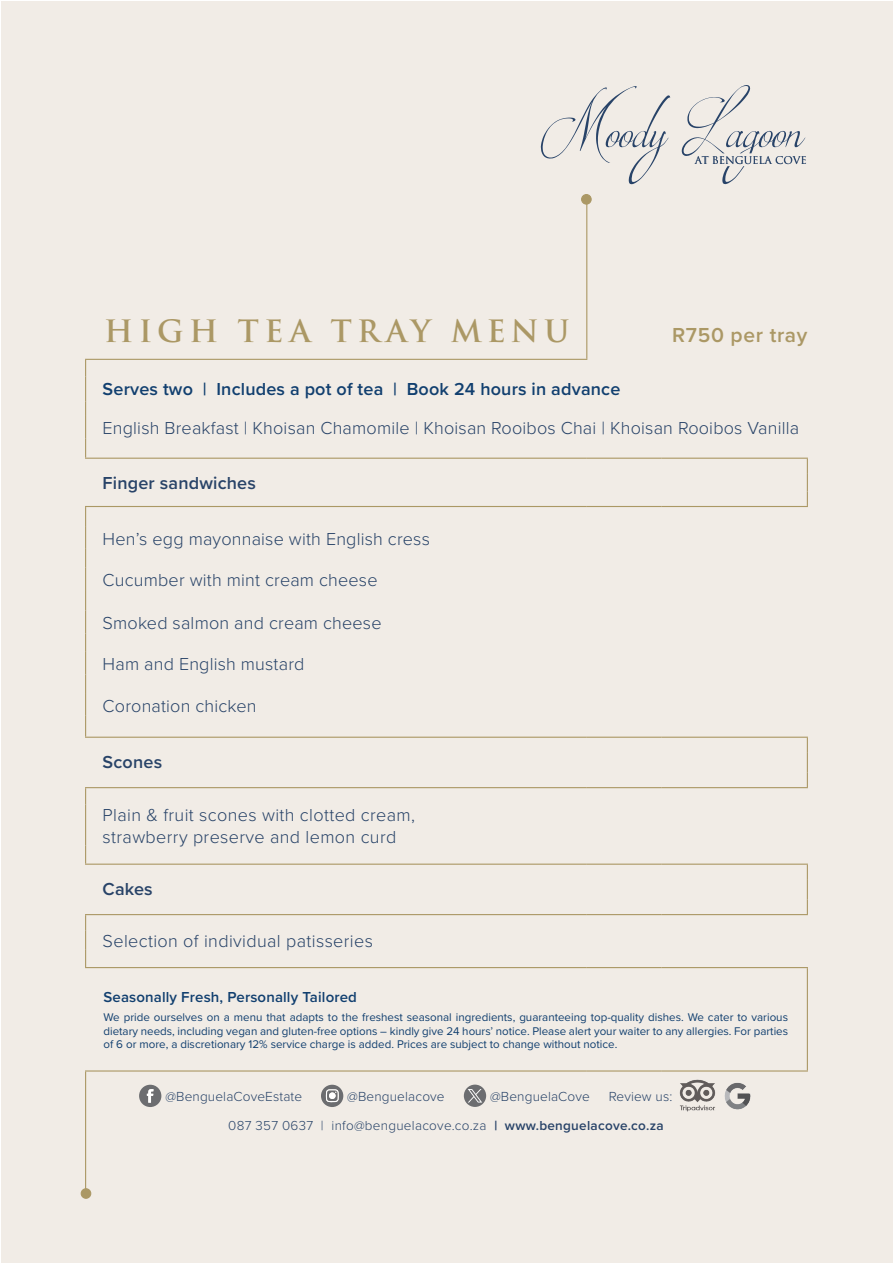
<style>
.page{position:relative;width:893px;height:1263px;background:#fff}
.page>*{position:absolute;margin:0;border:0;box-sizing:border-box;transform-origin:0 0}
.Header_BC_Menu_TK21{font:600 30px "Trajan Pro 3";letter-spacing:.18em;color:#ab9865}
.Body_copy_Bold_BC_Menu_TK21{font:600 21px "Proxima Nova";letter-spacing:.03em;color:#ab9865}
.Body_copy_BC_Menu_TK21{font:300 18px "Proxima Nova";letter-spacing:.01em;color:#284368}
.Body_copy_Bold{font:600 18px "Proxima Nova";letter-spacing:.01em;color:#113f6f}
.Body_copy_Bold_BC_Menu_TK21-2{font:600 18px "Proxima Nova";letter-spacing:.01em;color:#284368}
.t1{font:600 15px "Proxima Nova";letter-spacing:.01em;color:#113f6f}
.Body_copy_BC_Menu_TK21-2{font:300 13.65px "Proxima Nova";letter-spacing:.01em;color:#284368}
.t2{font:300 13.5px "Proxima Nova";letter-spacing:.02em;color:#284368}
.t3{font:11.55px/13px "Proxima Nova";color:#113f6f;text-align:justify}
.t4{font:10.35px "Trajan Pro";color:#284368}
.s1{font-weight:700}
.s2{font-weight:600}
</style>
<div class="page">
<div style="left:1px;top:1px;width:892px;height:1262px;background:#f1ece6"></div>
<hr style="left:586px;top:199px;width:1px;height:160px;background:#ab9865">
<hr style="left:85px;top:359px;width:502px;height:1px;background:#ab9865">
<svg style="left:85px;top:360px;width:1px;height:98px"></svg>
<hr style="left:85px;top:458px;width:502px;height:1px;background:#ab9865">
<hr style="left:587px;top:458px;width:74px;height:1px;background:#ab9865">
<hr style="left:661px;top:458px;width:147px;height:1px;background:#ab9865">
<svg style="left:807px;top:459px;width:1px;height:47px"></svg>
<hr style="left:85px;top:506px;width:502px;height:1px;background:#ab9865">
<hr style="left:587px;top:506px;width:74px;height:1px;background:#ab9865">
<hr style="left:661px;top:506px;width:147px;height:1px;background:#ab9865">
<svg style="left:85px;top:507px;width:1px;height:230px"></svg>
<hr style="left:85px;top:737px;width:502px;height:1px;background:#ab9865">
<hr style="left:587px;top:737px;width:74px;height:1px;background:#ab9865">
<hr style="left:661px;top:737px;width:147px;height:1px;background:#ab9865">
<svg style="left:807px;top:738px;width:1px;height:49px"></svg>
<svg style="left:85px;top:788px;width:1px;height:17px"></svg>
<hr style="left:85px;top:787px;width:502px;height:1px;background:#ab9865">
<hr style="left:587px;top:787px;width:74px;height:1px;background:#ab9865">
<hr style="left:661px;top:787px;width:147px;height:1px;background:#ab9865">
<hr style="left:85px;top:805px;width:1px;height:41px;background:#ab9865">
<svg style="left:85px;top:846px;width:1px;height:18px"></svg>
<hr style="left:85px;top:864px;width:502px;height:1px;background:#ab9865">
<hr style="left:587px;top:864px;width:74px;height:1px;background:#ab9865">
<hr style="left:661px;top:864px;width:147px;height:1px;background:#ab9865">
<svg style="left:807px;top:865px;width:1px;height:49px"></svg>
<hr style="left:85px;top:914px;width:502px;height:1px;background:#ab9865">
<hr style="left:587px;top:914px;width:74px;height:1px;background:#ab9865">
<hr style="left:661px;top:914px;width:147px;height:1px;background:#ab9865">
<svg style="left:85px;top:915px;width:1px;height:52px"></svg>
<hr style="left:85px;top:967px;width:502px;height:1px;background:#ab9865">
<hr style="left:587px;top:967px;width:74px;height:1px;background:#ab9865">
<hr style="left:661px;top:967px;width:147px;height:1px;background:#ab9865">
<hr style="left:807px;top:968px;width:1px;height:102px;background:#ab9865">
<hr style="left:85px;top:1071px;width:1px;height:121px;background:#ab9865">
<hr style="left:85px;top:1070px;width:502px;height:1px;background:#ab9865">
<hr style="left:587px;top:1070px;width:74px;height:1px;background:#ab9865">
<hr style="left:661px;top:1070px;width:147px;height:1px;background:#ab9865">
<div style="left:582px;top:195px;width:9px;height:9px;background:#ab9865;border-radius:50%"></div>
<div style="left:581px;top:194px;width:11px;height:11px;border:1px solid #ab9865;border-radius:50%"></div>
<svg style="left:541px;top:86px;width:129px;height:98px"></svg>
<svg style="left:682px;top:85px;width:124px;height:99px"></svg>
<div style="left:81px;top:1189px;width:10px;height:9px;background:#ab9865;border-radius:50%"></div>
<div style="left:81px;top:1188px;width:10px;height:11px;border:1px solid #ab9865;border-radius:50%"></div>
<svg style="left:139px;top:1085px;width:22px;height:22px"></svg>
<svg style="left:321px;top:1085px;width:22px;height:22px"></svg>
<div style="left:329px;top:1092px;width:7px;height:7px;background:#fff;border-radius:50%"></div>
<img style="left:679px;top:1079px;width:37px;height:33px">
<img style="left:724px;top:1082px;width:27px;height:28px">
<div style="left:464px;top:1084px;width:22px;height:23px;background:#6c6d70;border-radius:50%"></div>
<svg style="left:468px;top:1089px;width:14px;height:13px"></svg>
<p class="t4" style="left:695px;top:154px;width:113px">AT BENGUELA COVE</p>
<p class="Header_BC_Menu_TK21" style="left:104px;top:310px;width:467px">HIGH TEA TRAY MENU</p>
<p class="Body_copy_Bold_BC_Menu_TK21" style="left:672px;top:320px;width:137px">R750 per tray</p>
<p class="Body_copy_Bold" style="left:103px;top:376px;width:519px">Serves two | Includes a pot of tea | Book 24 hours in advance</p>
<p class="Body_copy_BC_Menu_TK21" style="left:103px;top:415px;width:698px">English Breakfast | Khoisan Chamomile | Khoisan Rooibos Chai | Khoisan Rooibos Vanilla</p>
<p class="Body_copy_Bold_BC_Menu_TK21-2" style="left:103px;top:470px;width:155px">Finger sandwiches</p>
<p class="Body_copy_BC_Menu_TK21" style="left:103px;top:525px;width:329px">Hen’s egg mayonnaise with English cress</p>
<p class="Body_copy_BC_Menu_TK21" style="left:103px;top:566px;width:276px">Cucumber with mint cream cheese</p>
<p class="Body_copy_BC_Menu_TK21" style="left:103px;top:610px;width:280px">Smoked salmon and cream cheese</p>
<p class="Body_copy_BC_Menu_TK21" style="left:103px;top:651px;width:203px">Ham and English mustard</p>
<p class="Body_copy_BC_Menu_TK21" style="left:103px;top:692px;width:155px">Coronation chicken</p>
<p class="Body_copy_Bold_BC_Menu_TK21-2" style="left:103px;top:749px;width:61px">Scones</p>
<p class="Body_copy_BC_Menu_TK21" style="left:103px;top:801px;width:314px">Plain &amp; fruit scones with clotted cream,</p>
<p class="Body_copy_BC_Menu_TK21" style="left:103px;top:824px;width:295px">strawberry preserve and lemon curd</p>
<p class="Body_copy_Bold_BC_Menu_TK21-2" style="left:103px;top:876px;width:52px">Cakes</p>
<p class="Body_copy_BC_Menu_TK21" style="left:103px;top:928px;width:272px">Selection of individual patisseries</p>
<p class="t1" style="left:103px;top:986px;width:255px">Seasonally Fresh, Personally Tailored</p>
<p class="t3" style="left:103px;top:1010px;width:686px">We pride ourselves on a menu that adapts to the freshest seasonal ingredients, guaranteeing top-quality dishes. We cater to various dietary needs, including vegan and gluten-free options – kindly give 24 hours’ notice. Please alert your waiter to any allergies. For parties of 6 or more, a discretionary 12% service charge is added. Prices are subject to change without notice.</p>
<p class="Body_copy_BC_Menu_TK21-2" style="left:165px;top:1086px;width:138px">@BenguelaCoveEstate</p>
<p class="Body_copy_BC_Menu_TK21-2" style="left:347px;top:1086px;width:99px">@Benguelacove</p>
<p class="Body_copy_BC_Menu_TK21-2" style="left:490px;top:1086px;width:101px">@BenguelaCove</p>
<p class="Body_copy_BC_Menu_TK21-2" style="left:609px;top:1086px;width:65px">Review us:</p>
<p class="t2" style="left:228px;top:1115px;width:437px">087 357 0637 | info@benguelacove.co.za <span class="s1">|</span> <span class="s2">www.benguelacove.co.za</span></p>
</div>
